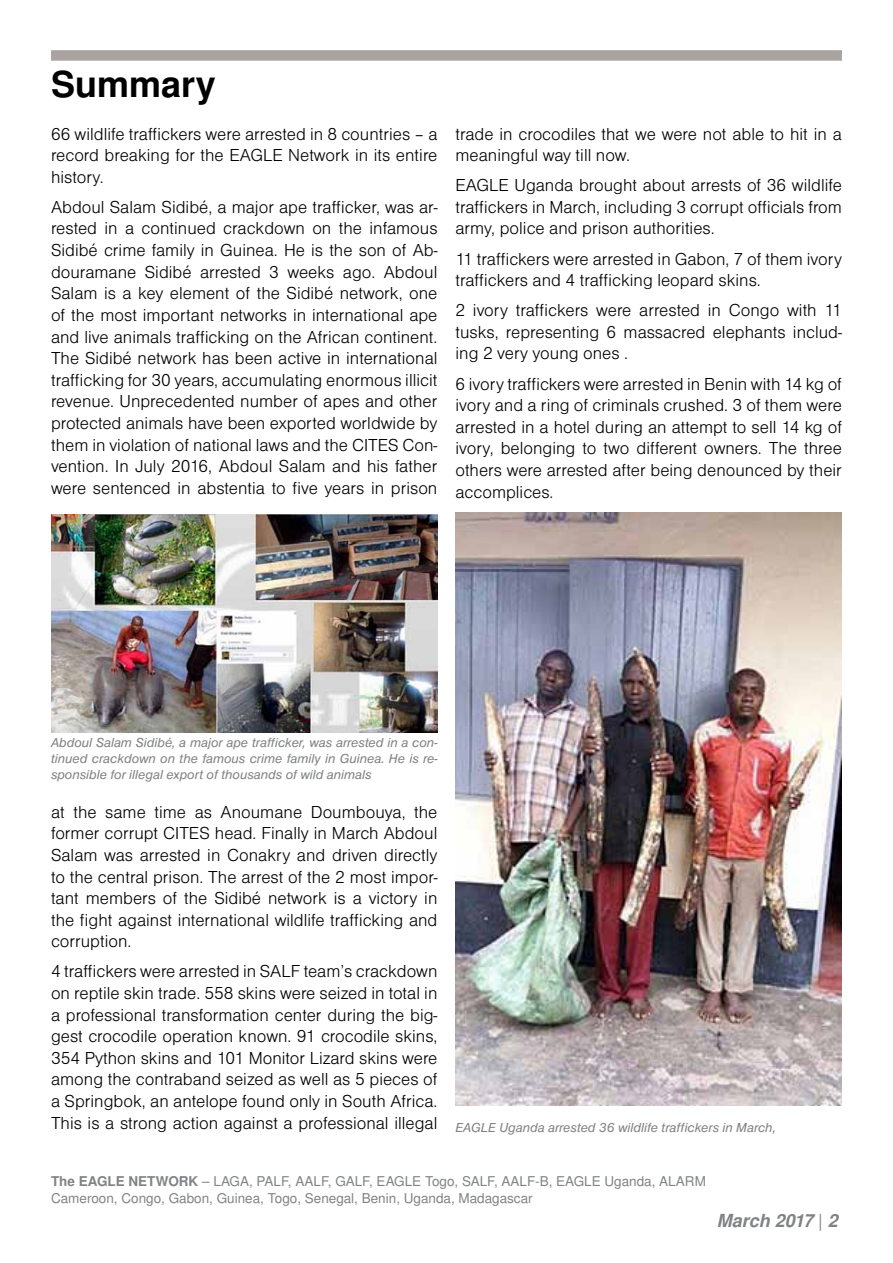
<style>
.page{position:relative;width:893px;height:1263px;background:#fff}
.page>*{position:absolute;margin:0;border:0;box-sizing:border-box;transform-origin:0 0}
.t1{font:700 36px "Nimbus Sans LOT";color:#000}
.t2{font:18px/21.6px "Nimbus Sans DOT Ligh";color:#000;text-align:justify}
.t3{font:italic 700 18px "Nimbus Sans LOT";color:#808285}
.t4{font:italic 13.5px/16.2px "Nimbus Sans DOT";color:#808285;text-align:justify}
.t5{font:13.5px/16.2px "Nimbus Sans LOT";color:#808285}
.s1{font-weight:700}
.s2{font-weight:400;font-style:normal}
</style>
<div class="page">
<div style="left:51px;top:50px;width:791px;height:11px;background:#a9a3a1"></div>
<img style="left:51px;top:515px;width:386px;height:217px">
<img style="left:455px;top:512px;width:386px;height:594px">
<h1 class="t1" style="left:51px;top:63px;width:166px">Summary</h1>
<p class="t2" style="left:51px;top:123px;width:388px">66 wildlife traffickers were arrested in 8 countries – a record breaking for the EAGLE Network in its entire history.</p>
<p class="t2" style="left:51px;top:196px;width:388px">Abdoul Salam Sidibé, a major ape trafficker, was ar&shy;rested in a continued crackdown on the infamous Sidibé crime family in Guinea. He is the son of Ab&shy;douramane Sidibé arrested 3 weeks ago. Abdoul Salam is a key element of the Sidibé network, one of the most important networks in international ape and live animals trafficking on the African continent.<br>The Sidibé network has been active in international trafficking for 30 years, accumulating enormous illicit revenue. Unprecedented number of apes and other protected animals have been exported worldwide by them in violation of national laws and the CITES Con&shy;vention. In July 2016, Abdoul Salam and his father were sentenced in abstentia to five years in prison</p>
<p class="t2" style="left:455px;top:123px;width:388px">trade in crocodiles that we were not able to hit in a meaningful way till now.</p>
<p class="t2" style="left:455px;top:175px;width:388px">EAGLE Uganda brought about arrests of 36 wildlife traffickers in March, including 3 corrupt officials from army, police and prison authorities.</p>
<p class="t2" style="left:455px;top:248px;width:388px">11 traffickers were arrested in Gabon, 7 of them ivory traffickers and 4 trafficking leopard skins.</p>
<p class="t2" style="left:455px;top:300px;width:388px">2 ivory traffickers were arrested in Congo with 11 tusks, representing 6 massacred elephants includ&shy;ing 2 very young ones .</p>
<p class="t2" style="left:455px;top:373px;width:388px">6 ivory traffickers were arrested in Benin with 14 kg of ivory and a ring of criminals crushed. 3 of them were arrested in a hotel during an attempt to sell 14 kg of ivory, belonging to two different owners. The three others were arrested after being denounced by their accomplices.</p>
<p class="t4" style="left:51px;top:734px;width:388px">Abdoul Salam Sidibé, a major ape trafficker, was arrested in a con&shy;tinued crackdown on the famous crime family in Guinea. He is re&shy;sponsible for illegal export of thousands of wild animals</p>
<p class="t2" style="left:51px;top:801px;width:388px">at the same time as Anoumane Doumbouya, the former corrupt CITES head. Finally in March Abdoul Salam was arrested in Conakry and driven directly to the central prison. The arrest of the 2 most impor&shy;tant members of the Sidibé network is a victory in the fight against international wildlife trafficking and corruption.</p>
<p class="t2" style="left:51px;top:961px;width:388px">4 traffickers were arrested in SALF team’s crackdown on reptile skin trade. 558 skins were seized in total in a professional transformation center during the big&shy;gest crocodile operation known. 91 crocodile skins, 354 Python skins and 101 Monitor Lizard skins were among the contraband seized as well as 5 pieces of a Springbok, an antelope found only in South Africa.<br>This is a strong action against a professional illegal</p>
<p class="t4" style="left:455px;top:1119px;width:322px">EAGLE Uganda arrested 36 wildlife traffickers in March,</p>
<p class="t5" style="left:51px;top:1174px;width:656px"><span class="s1">The EAGLE NETWORK</span> – LAGA, PALF, AALF, GALF, EAGLE Togo, SALF, AALF-B, EAGLE Uganda, ALARM<br>Cameroon, Congo, Gabon, Guinea, Togo, Senegal, Benin, Uganda, Madagascar</p>
<p class="t3" style="left:717px;top:1210px;width:122px">March 2017 <span class="s2">|</span> 2</p>
</div>
